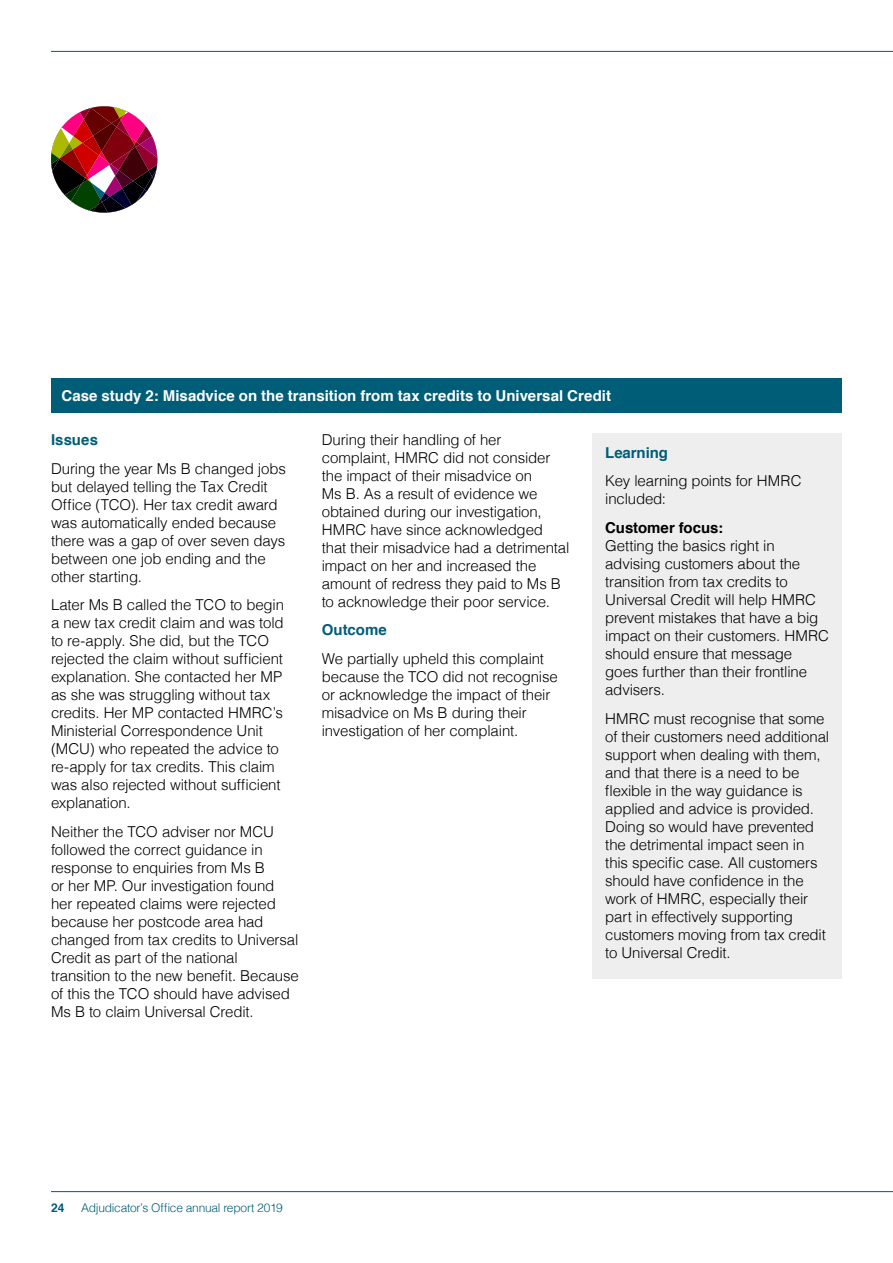
<style>
.page{position:relative;width:893px;height:1263px;background:#fff}
.page>*{position:absolute;margin:0;border:0;box-sizing:border-box;transform-origin:0 0}
.t1{font:300 15px/18px "Helvetica";letter-spacing:-.01em;color:#000}
.t2{font:700 15px "Helvetica";color:#fff}
.t3{font:700 15px "Helvetica";color:#005d78}
.t4{font:700 15px "Helvetica";letter-spacing:-.005em;color:#000}
.t5{font:300 12px "Helvetica";letter-spacing:-.02em;color:#005d78}
.t6{font:700 12px "Helvetica";color:#005d78}
</style>
<div class="page">
<hr style="left:51px;top:1191px;width:842px;height:1px;background:#005d78">
<hr style="left:51px;top:51px;width:842px;height:1px;background:#005d78">
<div style="left:51px;top:378px;width:791px;height:34px;background:#005d78"></div>
<div style="left:592px;top:434px;width:250px;height:545px;background:#eee"></div>
<svg style="left:51px;top:106px;width:106px;height:107px"></svg>
<p class="t2" style="left:62px;top:384px;width:551px">Case study 2: Misadvice on the transition from tax credits to Universal Credit</p>
<p class="t3" style="left:51px;top:428px;width:49px">Issues</p>
<p class="t1" style="left:51px;top:458px;width:236px">During the year Ms B changed jobs but delayed telling the Tax Credit<br>Office (TCO). Her tax credit award was automatically ended because there was a gap of over seven days between one job ending and the other starting.</p>
<p class="t1" style="left:51px;top:595px;width:234px">Later Ms B called the TCO to begin a new tax credit claim and was told to re-apply. She did, but the TCO rejected the claim without sufficient explanation. She contacted her MP as she was struggling without tax credits. Her MP contacted HMRC’s<br>Ministerial Correspondence Unit (MCU) who repeated the advice to re-apply for tax credits. This claim was also rejected without sufficient explanation.</p>
<p class="t1" style="left:51px;top:821px;width:249px">Neither the TCO adviser nor MCU followed the correct guidance in response to enquiries from Ms B<br>or her MP. Our investigation found her repeated claims were rejected because her postcode area had changed from tax credits to Universal Credit as part of the national transition to the new benefit. Because of this the TCO should have advised Ms B to claim Universal Credit.</p>
<p class="t1" style="left:322px;top:429px;width:249px">During their handling of her complaint, HMRC did not consider the impact of their misadvice on<br>Ms B. As a result of evidence we obtained during our investigation,<br>HMRC have since acknowledged that their misadvice had a detrimental impact on her and increased the amount of redress they paid to Ms B to acknowledge their poor service.</p>
<p class="t3" style="left:322px;top:618px;width:67px">Outcome</p>
<p class="t1" style="left:322px;top:648px;width:238px">We partially upheld this complaint because the TCO did not recognise or acknowledge the impact of their misadvice on Ms B during their investigation of her complaint.</p>
<p class="t3" style="left:605px;top:440px;width:64px">Learning</p>
<p class="t1" style="left:605px;top:471px;width:198px">Key learning points for HMRC included:</p>
<p class="t4" style="left:605px;top:516px;width:119px">Customer focus:</p>
<p class="t1" style="left:605px;top:536px;width:225px">Getting the basics right in advising customers about the transition from tax credits to<br>Universal Credit will help HMRC prevent mistakes that have a big impact on their customers. HMRC should ensure that message<br>goes further than their frontline advisers.</p>
<p class="t1" style="left:605px;top:708px;width:225px">HMRC must recognise that some of their customers need additional support when dealing with them, and that there is a need to be flexible in the way guidance is applied and advice is provided.<br>Doing so would have prevented the detrimental impact seen in this specific case. All customers should have confidence in the work of HMRC, especially their part in effectively supporting customers moving from tax credit to Universal Credit.</p>
<p class="t6" style="left:51px;top:1198px;width:15px">24</p>
<p class="t5" style="left:81px;top:1197px;width:203px">Adjudicator’s Office annual report 2019</p>
</div>
